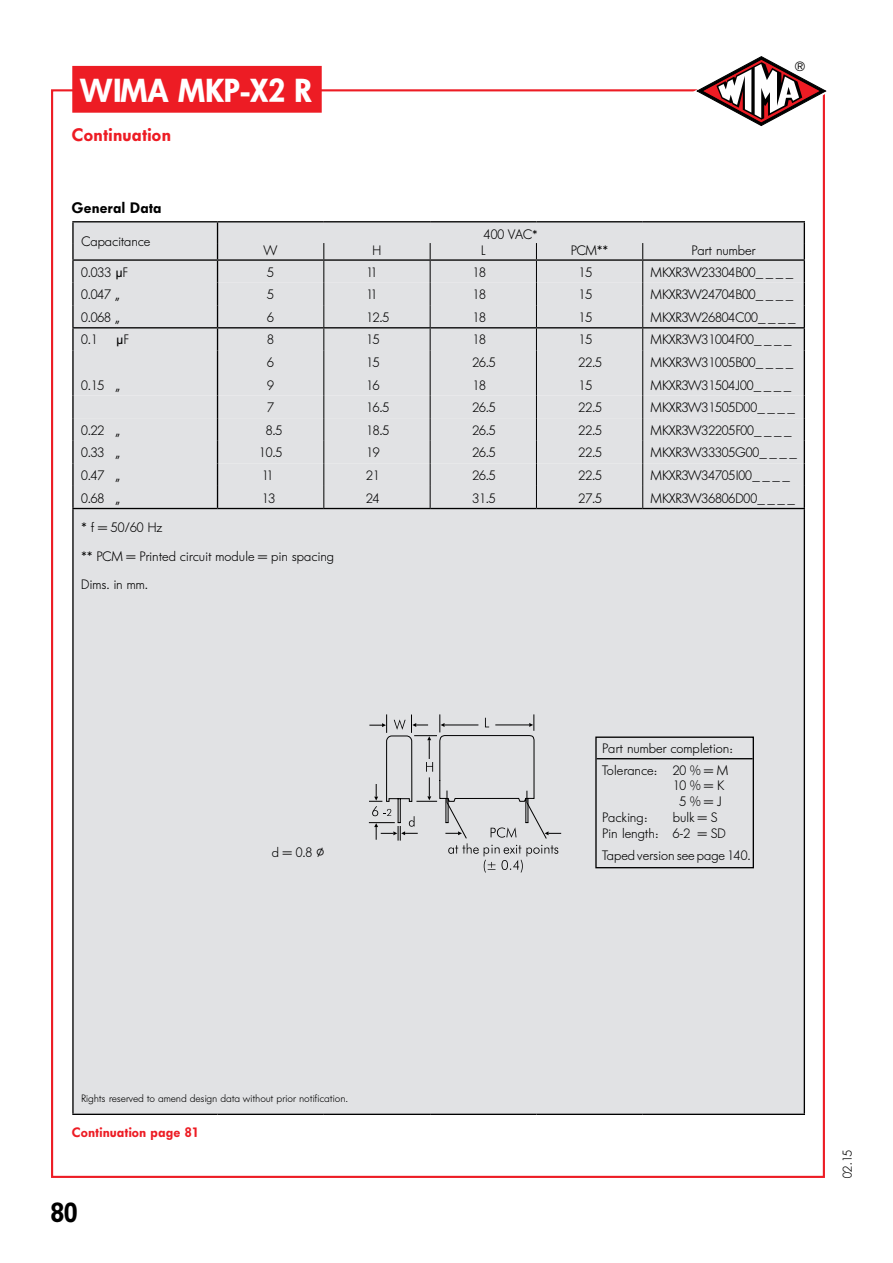
<style>
.page{position:relative;width:893px;height:1263px;background:#fff}
.page>*{position:absolute;margin:0;border:0;box-sizing:border-box;transform-origin:0 0}
.t1{font:33px "Fut Hea";color:#fff}
.t2{font:27.15px "Fut Hea";color:#000}
.t3{font:18px "Fut Hea";letter-spacing:.03em;color:#ed1c24}
.t4{font:15px "Fut Hea";letter-spacing:.03em;color:#000}
.t5{font:13.5px/28.7px "Fut Lig";letter-spacing:.03em;color:#000}
.t6{font:13.5px "Fut Hea";letter-spacing:.03em;color:#ed1c24}
.t7{font:13.5px "Spe Pif";color:#000}
.t8{font:12.75px "Fut Lig";color:#000}
.t9{font:12.75px "Spe Akz Gre Reg";color:#000}
.t10{font:10.5px "Fut Lig";letter-spacing:.03em;color:#000}
.s1{font-size:12.75px}
.s2{font-family:"Spe Akz Gre Reg";font-size:12.75px}
.s3{font-family:"Fut Lig";font-size:13.5px}
.s4{font-family:"Spe Pif"}
</style>
<div class="page">
<svg style="left:693px;top:56px;width:134px;height:73px"></svg>
<div style="left:74px;top:222px;width:730px;height:892px;background:#e1e2e4"></div>
<div style="left:74px;top:283px;width:143px;height:203px;background:#e1e2e4"></div>
<hr style="left:72px;top:259px;width:146px;height:2px;background:#000">
<hr style="left:72px;top:261px;width:2px;height:22px;background:#000">
<hr style="left:72px;top:283px;width:2px;height:22px;background:#000">
<hr style="left:72px;top:305px;width:2px;height:22px;background:#000">
<hr style="left:72px;top:328px;width:2px;height:22px;background:#000">
<hr style="left:72px;top:350px;width:2px;height:23px;background:#000">
<hr style="left:72px;top:373px;width:2px;height:23px;background:#000">
<hr style="left:72px;top:396px;width:2px;height:22px;background:#000">
<hr style="left:72px;top:418px;width:2px;height:23px;background:#000">
<hr style="left:72px;top:441px;width:2px;height:22px;background:#000">
<hr style="left:72px;top:463px;width:2px;height:23px;background:#000">
<hr style="left:72px;top:486px;width:2px;height:22px;background:#000">
<hr style="left:72px;top:509px;width:2px;height:605px;background:#000">
<hr style="left:72px;top:327px;width:146px;height:1px;background:#000">
<hr style="left:804px;top:509px;width:1px;height:605px;background:#000">
<hr style="left:72px;top:1114px;width:146px;height:1px;background:#000">
<hr style="left:218px;top:1114px;width:106px;height:1px;background:#000">
<hr style="left:324px;top:1114px;width:106px;height:1px;background:#000">
<hr style="left:430px;top:1114px;width:106px;height:1px;background:#000">
<hr style="left:536px;top:1114px;width:107px;height:1px;background:#000">
<hr style="left:643px;top:1114px;width:162px;height:1px;background:#000">
<hr style="left:72px;top:508px;width:146px;height:1px;background:#000">
<hr style="left:218px;top:508px;width:106px;height:1px;background:#000">
<hr style="left:324px;top:508px;width:106px;height:1px;background:#000">
<hr style="left:430px;top:508px;width:106px;height:1px;background:#000">
<hr style="left:536px;top:508px;width:107px;height:1px;background:#000">
<hr style="left:643px;top:508px;width:162px;height:1px;background:#000">
<hr style="left:72px;top:221px;width:146px;height:1px;background:#000">
<hr style="left:72px;top:222px;width:2px;height:21px;background:#000">
<svg style="left:72px;top:243px;width:2px;height:16px"></svg>
<hr style="left:218px;top:221px;width:106px;height:1px;background:#000">
<hr style="left:324px;top:221px;width:106px;height:1px;background:#000">
<hr style="left:430px;top:221px;width:106px;height:1px;background:#000">
<hr style="left:536px;top:221px;width:107px;height:1px;background:#000">
<hr style="left:643px;top:221px;width:162px;height:1px;background:#000">
<svg style="left:217px;top:222px;width:588px;height:286px;background:#cecfd1"></svg>
<div style="left:72px;top:66px;width:250px;height:47px;background:#ed1c24"></div>
<hr style="left:597px;top:758px;width:156px;height:1px;background:#000">
<div style="left:595px;top:736px;width:159px;height:132px;border:1px solid #000"></div>
<svg style="left:369px;top:714px;width:192px;height:159px;background:#d4d5d7"></svg>
<h1 class="t1" style="left:82px;top:77px;width:232px">WIMA MKP-X2 R</h1>
<h3 class="t3" style="left:72px;top:125px;width:100px">Continuation</h3>
<p class="t4" style="left:72px;top:199px;width:91px">General Data</p>
<p class="t5" style="left:82px;top:228px;width:70px">Capacitance</p>
<p class="t5" style="left:484px;top:221px;width:55px">400 VAC<span class="s1">*</span></p>
<p class="t5" style="left:264px;top:237px;width:14px">W</p>
<p class="t5" style="left:373px;top:237px;width:10px">H</p>
<p class="t5" style="left:481px;top:237px;width:6px">L</p>
<p class="t5" style="left:571px;top:237px;width:38px">PCM**</p>
<p class="t5" style="left:692px;top:237px;width:65px">Part number</p>
<p class="t7" style="left:795px;top:58px;width:11px">D</p>
<p class="t5" style="left:81px;top:259px;width:48px">0.033 <span class="s2">m</span>F</p>
<p class="t5" style="left:267px;top:259px;width:8px">5</p>
<p class="t5" style="left:366px;top:259px;width:12px">11</p>
<p class="t5" style="left:473px;top:259px;width:15px">18</p>
<p class="t5" style="left:579px;top:259px;width:15px">15</p>
<p class="t5" style="left:651px;top:259px;width:144px">MKXR3W23304B00_ _ _ _</p>
<p class="t5" style="left:81px;top:281px;width:40px">0.047 „</p>
<p class="t5" style="left:267px;top:281px;width:8px">5</p>
<p class="t5" style="left:366px;top:281px;width:12px">11</p>
<p class="t5" style="left:473px;top:281px;width:15px">18</p>
<p class="t5" style="left:579px;top:281px;width:15px">15</p>
<p class="t5" style="left:651px;top:281px;width:144px">MKXR3W24704B00_ _ _ _</p>
<p class="t5" style="left:81px;top:304px;width:40px">0.068 „</p>
<p class="t5" style="left:267px;top:304px;width:8px">6</p>
<p class="t5" style="left:366px;top:304px;width:24px">12.5</p>
<p class="t5" style="left:473px;top:304px;width:15px">18</p>
<p class="t5" style="left:579px;top:304px;width:15px">15</p>
<p class="t5" style="left:651px;top:304px;width:146px">MKXR3W26804C00_ _ _ _</p>
<p class="t5" style="left:81px;top:326px;width:18px">0.1</p>
<p class="t9" style="left:116px;top:335px;width:14px">m<span class="s3">F</span></p>
<p class="t5" style="left:267px;top:326px;width:8px">8</p>
<p class="t5" style="left:366px;top:326px;width:15px">15</p>
<p class="t5" style="left:473px;top:326px;width:15px">18</p>
<p class="t5" style="left:579px;top:326px;width:15px">15</p>
<p class="t5" style="left:651px;top:326px;width:142px">MKXR3W31004F00_ _ _ _</p>
<p class="t5" style="left:267px;top:349px;width:8px">6</p>
<p class="t5" style="left:366px;top:349px;width:15px">15</p>
<p class="t5" style="left:473px;top:349px;width:24px">26.5</p>
<p class="t5" style="left:579px;top:349px;width:24px">22.5</p>
<p class="t5" style="left:651px;top:349px;width:144px">MKXR3W31005B00_ _ _ _</p>
<p class="t5" style="left:81px;top:372px;width:40px">0.15 „</p>
<p class="t5" style="left:267px;top:372px;width:8px">9</p>
<p class="t5" style="left:366px;top:372px;width:15px">16</p>
<p class="t5" style="left:473px;top:372px;width:15px">18</p>
<p class="t5" style="left:579px;top:372px;width:15px">15</p>
<p class="t5" style="left:651px;top:372px;width:142px">MKXR3W31504J00_ _ _ _</p>
<p class="t5" style="left:267px;top:394px;width:8px">7</p>
<p class="t5" style="left:366px;top:394px;width:24px">16.5</p>
<p class="t5" style="left:473px;top:394px;width:24px">26.5</p>
<p class="t5" style="left:579px;top:394px;width:24px">22.5</p>
<p class="t5" style="left:651px;top:394px;width:145px">MKXR3W31505D00_ _ _ _</p>
<p class="t5" style="left:81px;top:417px;width:40px">0.22 „</p>
<p class="t5" style="left:266px;top:417px;width:18px">8.5</p>
<p class="t5" style="left:366px;top:417px;width:24px">18.5</p>
<p class="t5" style="left:473px;top:417px;width:24px">26.5</p>
<p class="t5" style="left:579px;top:417px;width:24px">22.5</p>
<p class="t5" style="left:651px;top:417px;width:142px">MKXR3W32205F00_ _ _ _</p>
<p class="t5" style="left:81px;top:439px;width:40px">0.33 „</p>
<p class="t5" style="left:259px;top:439px;width:24px">10.5</p>
<p class="t5" style="left:366px;top:439px;width:15px">19</p>
<p class="t5" style="left:473px;top:439px;width:24px">26.5</p>
<p class="t5" style="left:579px;top:439px;width:24px">22.5</p>
<p class="t5" style="left:651px;top:439px;width:147px">MKXR3W33305G00_ _ _ _</p>
<p class="t5" style="left:81px;top:462px;width:40px">0.47 „</p>
<p class="t5" style="left:262px;top:462px;width:12px">11</p>
<p class="t5" style="left:366px;top:462px;width:15px">21</p>
<p class="t5" style="left:473px;top:462px;width:24px">26.5</p>
<p class="t5" style="left:579px;top:462px;width:24px">22.5</p>
<p class="t5" style="left:651px;top:462px;width:140px">MKXR3W34705I00_ _ _ _</p>
<p class="t5" style="left:81px;top:485px;width:40px">0.68 „</p>
<p class="t5" style="left:262px;top:485px;width:15px">13</p>
<p class="t5" style="left:366px;top:485px;width:15px">24</p>
<p class="t5" style="left:473px;top:485px;width:24px">31.5</p>
<p class="t5" style="left:579px;top:485px;width:24px">27.5</p>
<p class="t5" style="left:651px;top:485px;width:145px">MKXR3W36806D00_ _ _ _</p>
<p class="t5" style="left:81px;top:514px;width:254px">* f = 50/60 Hz<br>** PCM = Printed circuit module = pin spacing<br>Dims. in mm.</p>
<p class="t5" style="left:603px;top:738px;width:131px;line-height:21.8px">Part number completion:<br>Tolerance: 20 % = M</p>
<p class="t5" style="left:673px;top:779px;width:52px;line-height:15.9px;text-align:center">10 % = K<br>5 % = J</p>
<p class="t5" style="left:603px;top:804px;width:46px">Packing:</p>
<p class="t5" style="left:603px;top:811px;width:125px;line-height:15.9px;text-indent:71px">bulk = S<br>Pin length: 6-2 = SD</p>
<p class="t5" style="left:272px;top:839px;width:53px">d = 0.8 <span class="s4">P</span></p>
<p class="t5" style="left:603px;top:842px;width:149px">Taped version see page 140.</p>
<p class="t10" style="left:81px;top:1094px;width:268px">Rights reserved to amend design data without prior notification.</p>
<p class="t6" style="left:72px;top:1127px;width:128px">Continuation page 81</p>
<h2 class="t2" style="left:51px;top:1201px;width:28px">80</h2>
<p class="t8" style="left:842px;top:1178px;width:30px;rotate:-90deg">02.15</p>
</div>
